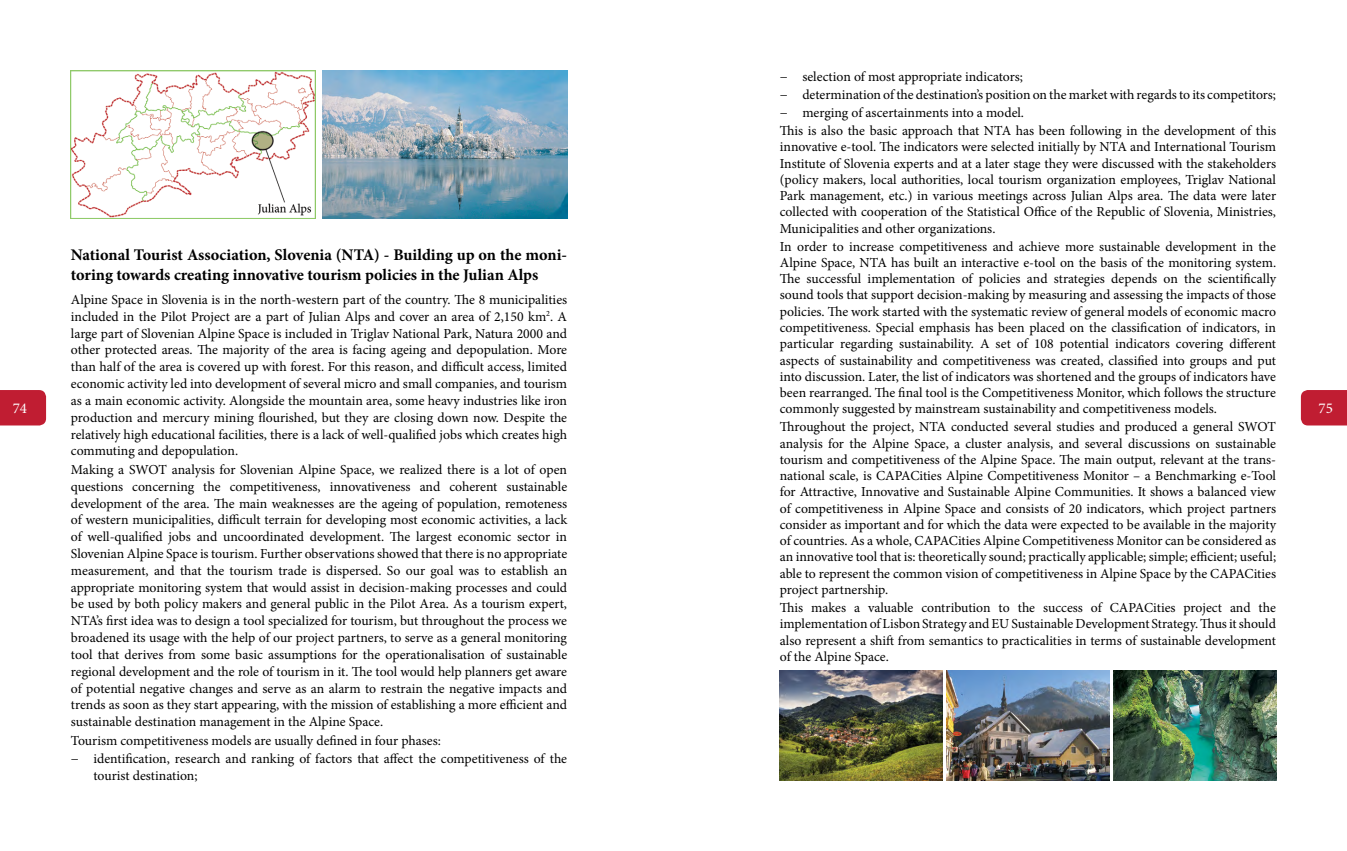
<style>
.page{position:relative;width:1347px;height:851px;background:#fff}
.page>*{position:absolute;margin:0;border:0;box-sizing:border-box;transform-origin:0 0}
.t1{font:700 16.25px/20px "Minion Pro";color:#000}
.t2{font:15px "Minion Pro";color:#fff}
.t3{font:13.75px/16.2px "Minion Pro";color:#000;text-align:justify}
</style>
<div class="page">
<div style="left:0;top:390px;width:46px;height:35px;background:#c01d32"></div>
<div style="left:1300px;top:390px;width:46px;height:35px;background:#c01d32"></div>
<img style="left:71px;top:71px;width:244px;height:148px">
<img style="left:322px;top:71px;width:245px;height:148px">
<img style="left:780px;top:670px;width:162px;height:110px">
<img style="left:946px;top:670px;width:163px;height:110px">
<img style="left:1113px;top:670px;width:163px;height:110px">
<p class="t3" style="left:780px;top:68px;width:498px;line-height:18px;text-align:left">− selection of most appropriate indicators;<br>− determination of the destination’s position on the market with regards to its competitors; − merging of ascertainments into a model.<br>This is also the basic approach that NTA has been following in the development of this</p>
<p class="t3" style="left:780px;top:139px;width:498px">innovative e-tool. The indicators were selected initially by NTA and International Tourism Institute of Slovenia experts and at a later stage they were discussed with the stakeholders (policy makers, local authorities, local tourism organization employees, Triglav National Park management, etc.) in various meetings across Julian Alps area. The data were later collected with cooperation of the Statistical Office of the Republic of Slovenia, Ministries, Municipalities and other organizations.</p>
<p class="t3" style="left:780px;top:238px;width:498px">In order to increase competitiveness and achieve more sustainable development in the Alpine Space, NTA has built an interactive e-tool on the basis of the monitoring system.<br>The successful implementation of policies and strategies depends on the scientifically sound tools that support decision-making by measuring and assessing the impacts of those policies. The work started with the systematic review of general models of economic macro competitiveness. Special emphasis has been placed on the classification of indicators, in particular regarding sustainability. A set of 108 potential indicators covering different aspects of sustainability and competitiveness was created, classified into groups and put into discussion. Later, the list of indicators was shortened and the groups of indicators have been rearranged. The final tool is the Competitiveness Monitor, which follows the structure commonly suggested by mainstream sustainability and competitiveness models.</p>
<p class="t3" style="left:780px;top:419px;width:498px">Throughout the project, NTA conducted several studies and produced a general SWOT analysis for the Alpine Space, a cluster analysis, and several discussions on sustainable tourism and competitiveness of the Alpine Space. The main output, relevant at the trans&shy;national scale, is CAPACities Alpine Competitiveness Monitor – a Benchmarking e-Tool for Attractive, Innovative and Sustainable Alpine Communities. It shows a balanced view of competitiveness in Alpine Space and consists of 20 indicators, which project partners consider as important and for which the data were expected to be available in the majority of countries. As a whole, CAPACities Alpine Competitiveness Monitor can be considered as an innovative tool that is: theoretically sound; practically applicable; simple; efficient; useful; able to represent the common vision of competitiveness in Alpine Space by the CAPACities project partnership.</p>
<p class="t3" style="left:780px;top:599px;width:498px">This makes a valuable contribution to the success of CAPACities project and the implementation of Lisbon Strategy and EU Sustainable Development Strategy. Thus it should also represent a shift from semantics to practicalities in terms of sustainable development of the Alpine Space.</p>
<p class="t1" style="left:71px;top:244px;width:498px">National Tourist Association, Slovenia (NTA) - Building up on the moni&shy;toring towards creating innovative tourism policies in the Julian Alps</p>
<p class="t3" style="left:71px;top:291px;width:498px;line-height:16.8px">Alpine Space in Slovenia is in the north-western part of the country. The 8 municipalities included in the Pilot Project are a part of Julian Alps and cover an area of 2,150 km<sup>2</sup>. A large part of Slovenian Alpine Space is included in Triglav National Park, Natura 2000 and other protected areas. The majority of the area is facing ageing and depopulation. More than half of the area is covered up with forest. For this reason, and difficult access, limited economic activity led into development of several micro and small companies, and tourism as a main economic activity. Alongside the mountain area, some heavy industries like iron production and mercury mining flourished, but they are closing down now. Despite the relatively high educational facilities, there is a lack of well-qualified jobs which creates high commuting and depopulation.</p>
<p class="t3" style="left:71px;top:461px;width:498px;line-height:16.8px">Making a SWOT analysis for Slovenian Alpine Space, we realized there is a lot of open questions concerning the competitiveness, innovativeness and coherent sustainable development of the area. The main weaknesses are the ageing of population, remoteness of western municipalities, difficult terrain for developing most economic activities, a lack of well-qualified jobs and uncoordinated development. The largest economic sector in Slovenian Alpine Space is tourism. Further observations showed that there is no appropriate measurement, and that the tourism trade is dispersed. So our goal was to establish an appropriate monitoring system that would assist in decision-making processes and could be used by both policy makers and general public in the Pilot Area. As a tourism expert, NTA’s first idea was to design a tool specialized for tourism, but throughout the process we broadened its usage with the help of our project partners, to serve as a general monitoring tool that derives from some basic assumptions for the operationalisation of sustainable regional development and the role of tourism in it. The tool would help planners get aware of potential negative changes and serve as an alarm to restrain the negative impacts and trends as soon as they start appearing, with the mission of establishing a more efficient and sustainable destination management in the Alpine Space.</p>
<p class="t3" style="left:71px;top:731px;width:498px;line-height:18.6px">Tourism competitiveness models are usually defined in four phases:<br>− identification, research and ranking of factors that affect the competitiveness of the</p>
<p class="t3" style="left:93px;top:767px;width:106px">tourist destination;</p>
<p class="t2" style="left:13px;top:398px;width:16px">74</p>
<p class="t2" style="left:1318px;top:398px;width:16px">75</p>
</div>
